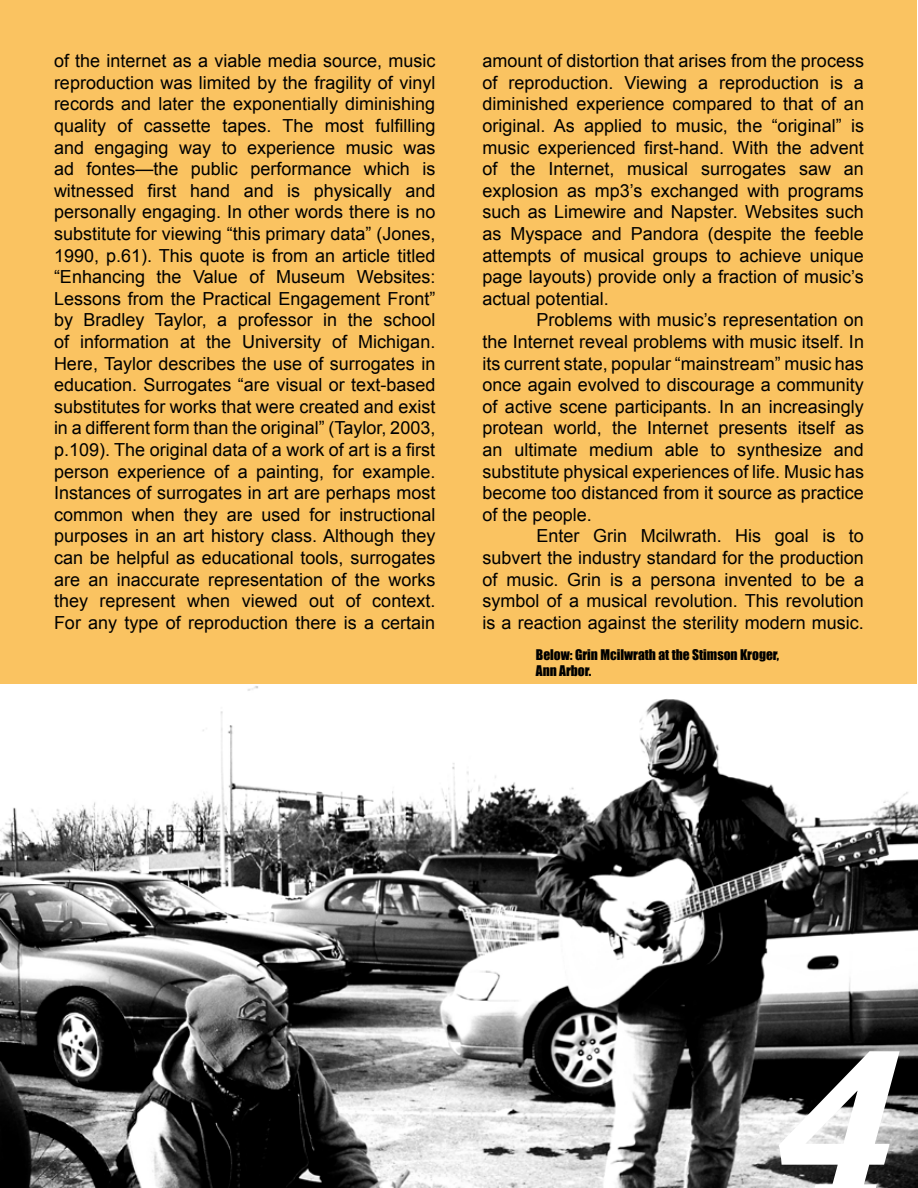
<style>
.page{position:relative;width:918px;height:1188px;background:#fff}
.page>*{position:absolute;margin:0;border:0;box-sizing:border-box;transform-origin:0 0}
.t1{font:italic 700 225px "Rockwell";color:#fff}
.t2{font:18px/21.6px "Arial";color:#000;text-align:justify}
.t3{font:13.5px/16.2px "Impact";color:#000}
</style>
<div class="page">
<div style="left:1px;top:1px;width:916px;height:1186px;background:#fac361"></div>
<img style="left:0;top:685px;width:918px;height:503px">
<p class="t2" style="left:54px;top:50px;width:383px">of the internet as a viable media source, music reproduction was limited by the fragility of vinyl records and later the exponentially diminishing quality of cassette tapes. The most fulfilling and engaging way to experience music was ad fontes—the public performance which is witnessed first hand and is physically and personally engaging. In other words there is no substitute for viewing “this primary data” (Jones, 1990, p.61). This quote is from an article titled “Enhancing the Value of Museum Websites:<br>Lessons from the Practical Engagement Front” by Bradley Taylor, a professor in the school of information at the University of Michigan.<br>Here, Taylor describes the use of surrogates in education. Surrogates “are visual or text-based substitutes for works that were created and exist in a different form than the original” (Taylor, 2003, p.109). The original data of a work of art is a first person experience of a painting, for example.<br>Instances of surrogates in art are perhaps most common when they are used for instructional purposes in an art history class. Although they can be helpful as educational tools, surrogates are an inaccurate representation of the works they represent when viewed out of context.<br>For any type of reproduction there is a certain</p>
<p class="t2" style="left:483px;top:50px;width:383px">amount of distortion that arises from the process of reproduction. Viewing a reproduction is a diminished experience compared to that of an original. As applied to music, the “original” is music experienced first-hand. With the advent of the Internet, musical surrogates saw an explosion as mp3’s exchanged with programs such as Limewire and Napster. Websites such as Myspace and Pandora (despite the feeble attempts of musical groups to achieve unique page layouts) provide only a fraction of music’s actual potential.</p>
<p class="t2" style="left:483px;top:309px;width:383px;text-indent:54px">Problems with music’s representation on the Internet reveal problems with music itself. In its current state, popular “mainstream” music has once again evolved to discourage a community of active scene participants. In an increasingly protean world, the Internet presents itself as an ultimate medium able to synthesize and substitute physical experiences of life. Music has become too distanced from it source as practice of the people.</p>
<p class="t2" style="left:483px;top:525px;width:383px;text-indent:54px">Enter Grin Mcilwrath. His goal is to subvert the industry standard for the production of music. Grin is a persona invented to be a symbol of a musical revolution. This revolution is a reaction against the sterility modern music.</p>
<p class="t3" style="left:536px;top:647px;width:245px">Below: Grin Mcilwrath at the Stimson Kroger,<br>Ann Arbor.</p>
<h1 class="t1" style="left:758px;top:995px;width:199px">4</h1>
</div>
